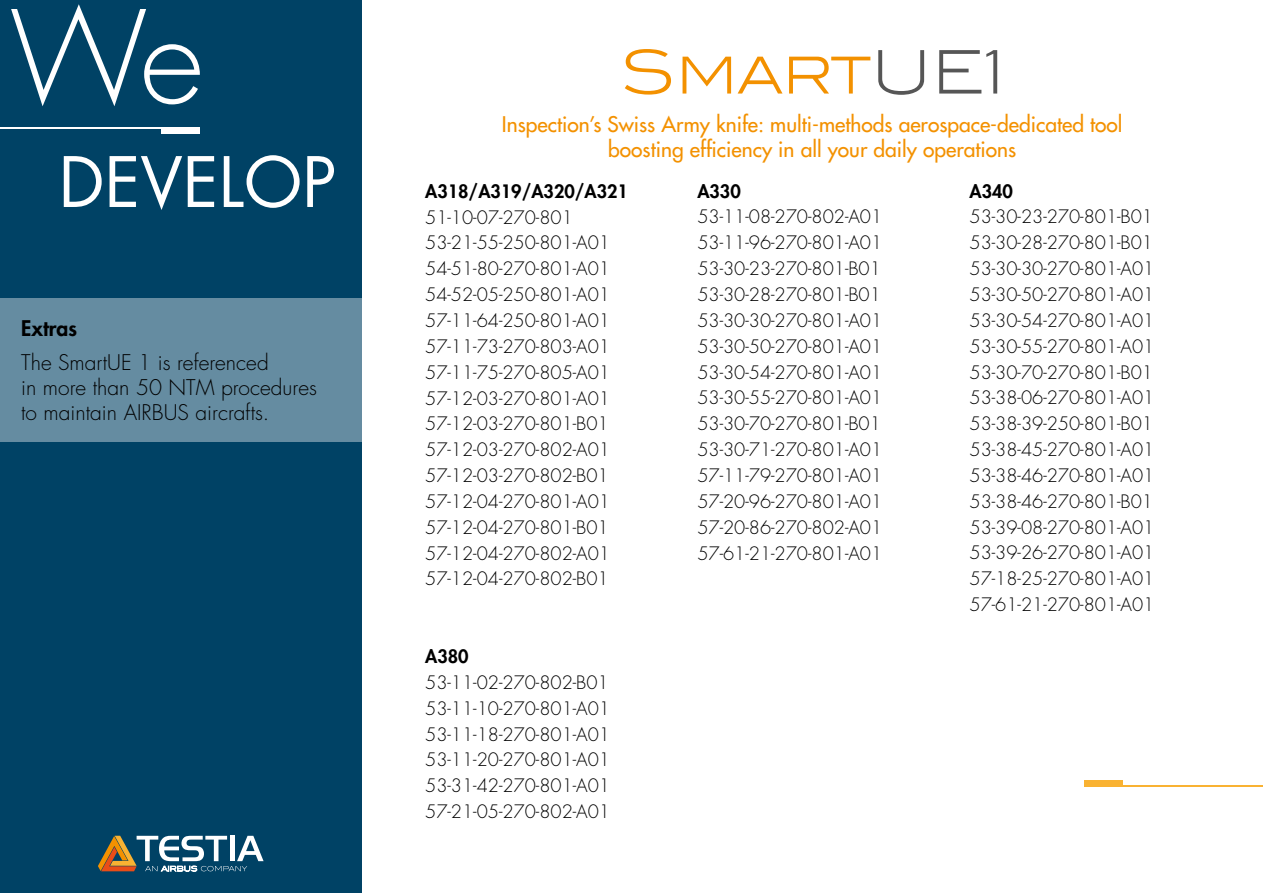
<style>
.page{position:relative;width:1263px;height:893px;background:#fff}
.page>*{position:absolute;margin:0;border:0;box-sizing:border-box;transform-origin:0 0}
.t1{font:300 60px "Blair ITC";color:#f39100}
.t2{font:500 21px/25.2px "Futura Std";color:#f39100;text-align:center}
.t3{font:300 21px/25.2px "Futura Std";color:#000}
.t4{font:800 21px "Futura Std";color:#000}
.t5{font:300 18px/25.8px "Futura Std";color:#000;text-align:justify}
.t6{font:800 18px "Futura Std";color:#000}
.s1{color:#565656}
</style>
<div class="page">
<div style="left:0;top:0;width:361px;height:893px;background:#004265"></div>
<svg style="left:98px;top:836px;width:166px;height:36px"></svg>
<div style="left:1084px;top:780px;width:39px;height:7px;background:#f9b232"></div>
<hr style="left:1084px;top:785px;width:179px;height:2px;background:#f9b232">
<svg style="left:64px;top:155px;width:270px;height:55px"></svg>
<div style="left:162px;top:128px;width:38px;height:6px;background:#fff"></div>
<hr style="left:0;top:128px;width:200px;height:1px;background:#fff">
<svg style="left:11px;top:4px;width:189px;height:102px"></svg>
<div style="left:0;top:298px;width:361px;height:144px;background:#658ca1"></div>
<p class="t4" style="left:21px;top:315px;width:57px">Extras</p>
<p class="t3" style="left:21px;top:350px;width:297px">The SmartUE 1 is referenced<br>in more than 50 NTM procedures to maintain AIRBUS aircrafts.</p>
<h1 class="t1" style="left:620px;top:38px;width:386px">Smart<span class="s1">UE1</span></h1>
<p class="t2" style="left:502px;top:112px;width:622px">Inspection’s Swiss Army knife: multi-methods aerospace-dedicated tool boosting efficiency in all your daily operations</p>
<p class="t6" style="left:425px;top:180px;width:204px">A318/A319/A320/A321</p>
<p class="t5" style="left:425px;top:205px;width:186px;text-align:left">51-10-07-270-801<br>53-21-55-250-801-A01<br>54-51-80-270-801-A01<br>54-52-05-250-801-A01<br>57-11-64-250-801-A01<br>57-11-73-270-803-A01<br>57-11-75-270-805-A01<br>57-12-03-270-801-A01<br>57-12-03-270-801-B01<br>57-12-03-270-802-A01<br>57-12-03-270-802-B01<br>57-12-04-270-801-A01<br>57-12-04-270-801-B01<br>57-12-04-270-802-A01<br>57-12-04-270-802-B01</p>
<p class="t6" style="left:425px;top:645px;width:45px">A380</p>
<p class="t5" style="left:425px;top:670px;width:186px">53-11-02-270-802-B01<br>53-11-10-270-801-A01<br>53-11-18-270-801-A01<br>53-11-20-270-801-A01<br>53-31-42-270-801-A01<br>57-21-05-270-802-A01</p>
<p class="t6" style="left:697px;top:180px;width:45px">A330</p>
<p class="t5" style="left:697px;top:205px;width:186px">53-11-08-270-802-A01<br>53-11-96-270-801-A01<br>53-30-23-270-801-B01<br>53-30-28-270-801-B01<br>53-30-30-270-801-A01<br>53-30-50-270-801-A01<br>53-30-54-270-801-A01<br>53-30-55-270-801-A01<br>53-30-70-270-801-B01<br>53-30-71-270-801-A01<br>57-11-79-270-801-A01<br>57-20-96-270-801-A01<br>57-20-86-270-802-A01<br>57-61-21-270-801-A01</p>
<p class="t6" style="left:969px;top:180px;width:45px">A340</p>
<p class="t5" style="left:969px;top:204px;width:186px">53-30-23-270-801-B01<br>53-30-28-270-801-B01<br>53-30-30-270-801-A01<br>53-30-50-270-801-A01<br>53-30-54-270-801-A01<br>53-30-55-270-801-A01<br>53-30-70-270-801-B01<br>53-38-06-270-801-A01<br>53-38-39-250-801-B01<br>53-38-45-270-801-A01<br>53-38-46-270-801-A01<br>53-38-46-270-801-B01<br>53-39-08-270-801-A01<br>53-39-26-270-801-A01<br>57-18-25-270-801-A01<br>57-61-21-270-801-A01</p>
</div>
